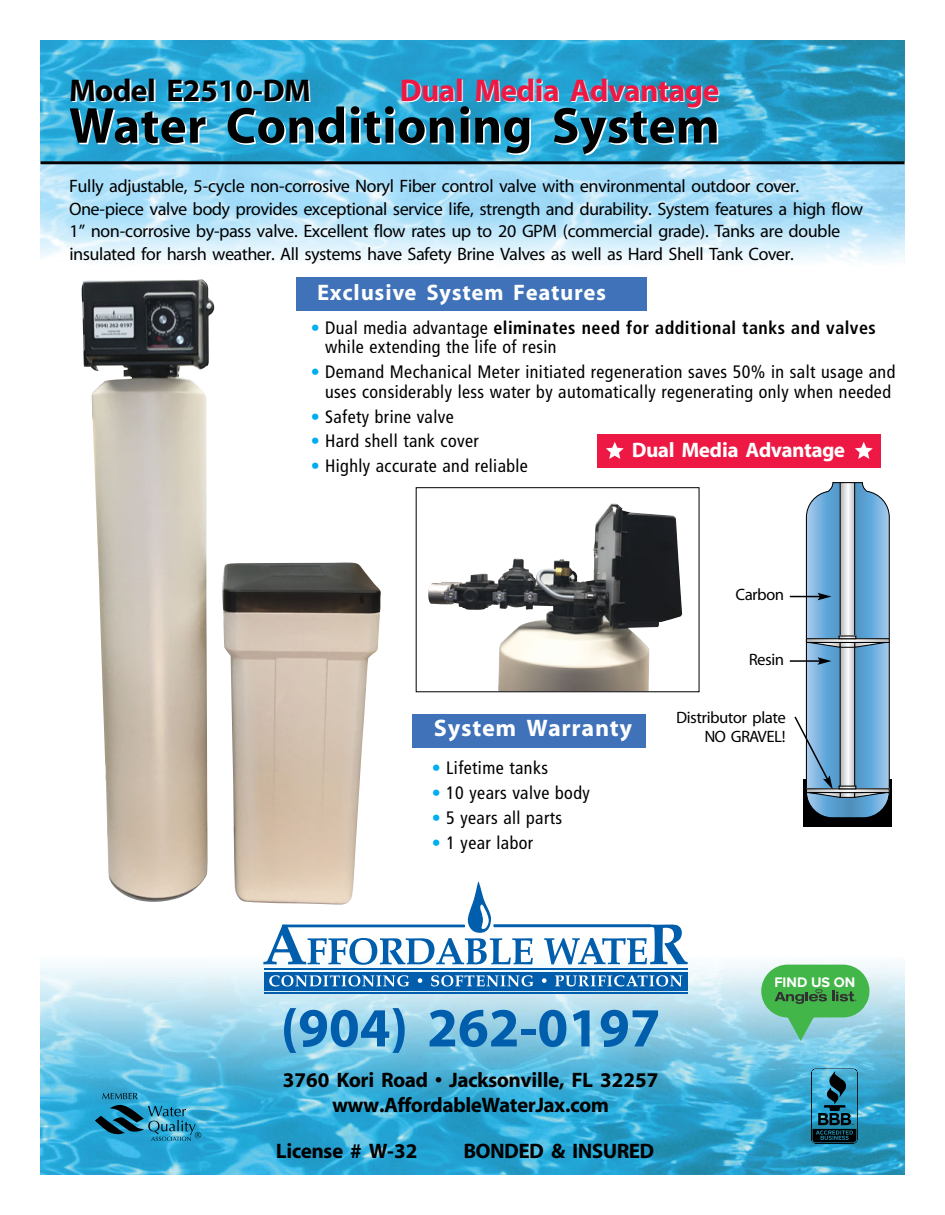
<style>
.page{position:relative;width:945px;height:1215px;background:#fff}
.page>*{position:absolute;margin:0;border:0;box-sizing:border-box;transform-origin:0 0}
.t1{font:700 55.5px "Redford";color:#005ead}
.t2{font:700 51px "Redford";letter-spacing:.03em;color:#000}
.t3{font:700 31.5px "Redford";color:#fff}
.t4{font:700 31.5px "Redford";color:#000}
.t5{font:700 24px "Redford";letter-spacing:.055em;color:#fff}
.t6{font:700 22.5px "Redford";letter-spacing:.055em;color:#fff}
.t7{font:700 21px/25.2px "Redford";color:#000;text-align:center}
.t8{font:700 21px "Redford";color:#fff}
.t9{font:18px/22.5px "Redford";color:#000}
.t10{font:condensed 18px/19.5px "Frutiger LT Std";letter-spacing:.025em;color:#000}
.t11{font:16.5px/19.8px "Redford";color:#000;text-align:right}
.t12{font:700 14.4px "Proxima Nova";color:#fff}
.s1{color:#00aeef}
.s2{font-weight:700}
</style>
<div class="page">
<img style="left:40px;top:40px;width:864px;height:238px">
<hr style="left:40px;top:161px;width:864px;height:3px;background:#000">
<img style="left:40px;top:963px;width:864px;height:211px">
<svg style="left:544px;top:925px;width:144px;height:39px"></svg>
<div style="left:494px;top:924px;width:157px;height:3px;border:1px solid #005ead"></div>
<div style="left:264px;top:972px;width:423px;height:18px;background:#005ead"></div>
<hr style="left:264px;top:968px;width:423px;height:2px;background:#005ead">
<hr style="left:264px;top:992px;width:423px;height:2px;background:#005ead">
<svg style="left:269px;top:975px;width:140px;height:12px"></svg>
<svg style="left:418px;top:978px;width:4px;height:5px"></svg>
<svg style="left:431px;top:975px;width:102px;height:12px"></svg>
<svg style="left:542px;top:978px;width:5px;height:5px"></svg>
<svg style="left:555px;top:975px;width:127px;height:12px"></svg>
<svg style="left:263px;top:882px;width:270px;height:83px"></svg>
<div style="left:412px;top:715px;width:234px;height:33px;background:#3f72b8"></div>
<svg style="left:102px;top:1093px;width:36px;height:6px"></svg>
<svg style="left:95px;top:1105px;width:106px;height:36px;background:#2886a9"></svg>
<svg style="left:811px;top:1069px;width:47px;height:75px;background:#246a83"></svg>
<img style="left:428px;top:503px;width:254px;height:187px">
<div style="left:416px;top:487px;width:283px;height:205px;border:1px solid #000"></div>
<img style="left:81px;top:279px;width:300px;height:626px">
<div style="left:803px;top:780px;width:89px;height:47px;background:#000"></div>
<hr style="left:790px;top:596px;width:30px;height:1px;background:#000">
<hr style="left:790px;top:660px;width:30px;height:2px;background:#000">
<svg style="left:793px;top:482px;width:99px;height:336px"></svg>
<div style="left:296px;top:278px;width:351px;height:33px;background:#3f72b8"></div>
<div style="left:597px;top:435px;width:284px;height:33px;background:#ed1944"></div>
<svg style="left:606px;top:442px;width:18px;height:17px"></svg>
<svg style="left:855px;top:442px;width:18px;height:17px"></svg>
<div style="left:765px;top:968px;width:101px;height:46px;background:#43b649;border-radius:23px"></div>
<svg style="left:775px;top:989px;width:81px;height:15px"></svg>
<div style="left:761px;top:965px;width:108px;height:52px;border:8px solid #43b649;border-radius:23px"></div>
<h3 class="t4" style="left:70px;top:71px;width:242px">Model E2510-DM</h3>
<h2 class="t2" style="left:70px;top:95px;width:651px">Water Conditioning System</h2>
<p class="t9" style="left:70px;top:175px;width:795px">Fully adjustable, 5-cycle non-corrosive Noryl Fiber control valve with environmental outdoor cover.<br>One-piece valve body provides exceptional service life, strength and durability. System features a high flow 1” non-corrosive by-pass valve. Excellent flow rates up to 20 GPM (commercial grade). Tanks are double insulated for harsh weather. All systems have Safety Brine Valves as well as Hard Shell Tank Cover.</p>
<h3 class="t3" style="left:401px;top:73px;width:320px">Dual Media Advantage</h3>
<p class="t6" style="left:317px;top:279px;width:290px">Exclusive System Features</p>
<p class="t10" style="left:325px;top:319px;width:552px;text-indent:-14px"><span class="s1">•</span> Dual media advantage <span class="s2">eliminates need for additional tanks and valves </span>while extending the life of resin</p>
<p class="t10" style="left:311px;top:364px;width:586px;text-align:center"><span class="s1">•</span> Demand Mechanical Meter initiated regeneration saves 50% in salt usage and uses considerably less water by automatically regenerating only when needed</p>
<p class="t10" style="left:311px;top:408px;width:145px"><span class="s1">•</span> Safety brine valve</p>
<p class="t10" style="left:311px;top:433px;width:170px"><span class="s1">•</span> Hard shell tank cover</p>
<p class="t10" style="left:311px;top:458px;width:219px"><span class="s1">•</span> Highly accurate and reliable</p>
<p class="t8" style="left:632px;top:438px;width:214px">Dual Media Advantage</p>
<p class="t11" style="left:736px;top:584px;width:50px">Carbon</p>
<h3 class="t5" style="left:434px;top:714px;width:199px">System Warranty</h3>
<p class="t10" style="left:432px;top:759px;width:118px"><span class="s1">•</span> Lifetime tanks</p>
<p class="t10" style="left:432px;top:784px;width:160px"><span class="s1">•</span> 10 years valve body</p>
<p class="t10" style="left:432px;top:809px;width:132px"><span class="s1">•</span> 5 years all parts</p>
<p class="t10" style="left:432px;top:834px;width:103px"><span class="s1">•</span> 1 year labor</p>
<p class="t11" style="left:749px;top:649px;width:36px">Resin</p>
<p class="t11" style="left:676px;top:707px;width:111px">Distributor plate<br>NO GRAVEL!</p>
<h1 class="t1" style="left:281px;top:995px;width:381px">(904) 262-0197</h1>
<p class="t7" style="left:283px;top:1067px;width:377px">3760 Kori Road • Jacksonville, FL 32257 www.AffordableWaterJax.com</p>
<p class="t7" style="left:276px;top:1138px;width:143px">License # W-32</p>
<p class="t7" style="left:464px;top:1138px;width:192px">BONDED &amp; INSURED</p>
<p class="t12" style="left:774px;top:978px;width:82px">FIND US ON</p>
</div>
